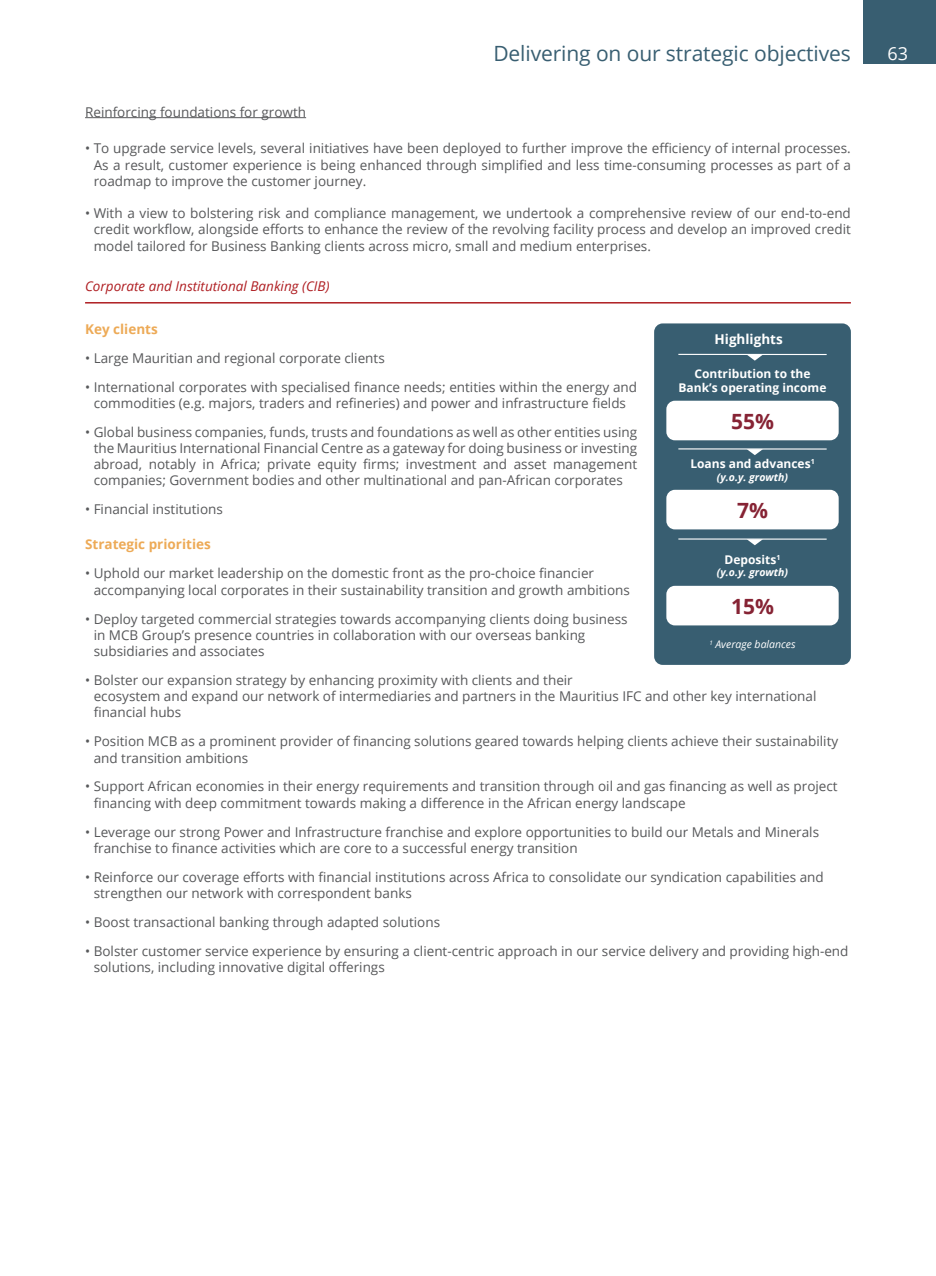
<style>
.page{position:relative;width:936px;height:1276px;background:#fff}
.page>*{position:absolute;margin:0;border:0;box-sizing:border-box;transform-origin:0 0}
.t1{font:21px "Open Sans";letter-spacing:-.005em;color:#385e71}
.t2{font:700 21px "Open Sans";color:#862334}
.t3{font:18px "Open Sans";color:#fff}
.t4{font:13.5px/16.2px "Open Sans";color:#57585a}
.t5{font:italic 13.5px "Open Sans";color:#af1e22}
.t6{font:700 13.5px "Open Sans";color:#edaa57}
.t7{font:700 13.5px "Open Sans";color:#fff}
.t8{font:700 12px/14.4px "Open Sans";color:#fff;text-align:center}
.t9{font:italic 700 10.5px "Open Sans";color:#fff}
.t10{font:italic 10.5px "Open Sans";color:#fff}
</style>
<div class="page">
<div style="left:863px;top:0;width:72px;height:64px;background:#385e71"></div>
<hr style="left:85px;top:117px;width:221px;height:1px;background:#57585a">
<hr style="left:85px;top:302px;width:765px;height:1px;background:#af1e22">
<div style="left:654px;top:323px;width:196px;height:342px;background:#385e71;border-radius:9px"></div>
<hr style="left:678px;top:354px;width:148px;height:1px;background:#fff">
<svg style="left:747px;top:355px;width:15px;height:6px"></svg>
<hr style="left:678px;top:448px;width:148px;height:1px;background:#fff">
<svg style="left:746px;top:449px;width:16px;height:6px"></svg>
<hr style="left:678px;top:538px;width:148px;height:2px;background:#fff">
<svg style="left:746px;top:539px;width:16px;height:6px"></svg>
<div style="left:666px;top:401px;width:172px;height:39px;background:#fff;border-radius:9px"></div>
<div style="left:666px;top:490px;width:172px;height:39px;background:#fff;border-radius:9px"></div>
<div style="left:666px;top:586px;width:172px;height:39px;background:#fff;border-radius:9px"></div>
<h1 class="t1" style="left:493px;top:39px;width:359px">Delivering on our strategic objectives</h1>
<h2 class="t3" style="left:887px;top:41px;width:22px">63</h2>
<p class="t4" style="left:85px;top:103px;width:222px">Reinforcing foundations for growth</p>
<p class="t4" style="left:94px;top:140px;width:758px;text-align:justify;text-indent:-9px">• To upgrade service levels, several initiatives have been deployed to further improve the efficiency of internal processes.<br>As a result, customer experience is being enhanced through simplified and less time-consuming processes as part of a roadmap to improve the customer journey.</p>
<p class="t4" style="left:94px;top:205px;width:758px;text-align:justify;text-indent:-9px">• With a view to bolstering risk and compliance management, we undertook a comprehensive review of our end-to-end credit workflow, alongside efforts to enhance the review of the revolving facility process and develop an improved credit model tailored for Business Banking clients across micro, small and medium enterprises.</p>
<p class="t5" style="left:85px;top:277px;width:246px">Corporate and Institutional Banking (CIB)</p>
<p class="t6" style="left:85px;top:319px;width:74px">Key clients</p>
<p class="t4" style="left:85px;top:349px;width:301px">• Large Mauritian and regional corporate clients</p>
<p class="t4" style="left:85px;top:378px;width:553px;text-align:center">• International corporates with specialised finance needs; entities within the energy and commodities (e.g. majors, traders and refineries) and power and infrastructure fields</p>
<p class="t4" style="left:94px;top:423px;width:545px;text-align:justify;text-indent:-9px">• Global business companies, funds, trusts and foundations as well as other entities using the Mauritius International Financial Centre as a gateway for doing business or investing abroad, notably in Africa; private equity firms; investment and asset management companies; Government bodies and other multinational and pan-African corporates</p>
<p class="t4" style="left:85px;top:501px;width:139px">• Financial institutions</p>
<p class="t6" style="left:85px;top:535px;width:127px">Strategic priorities</p>
<p class="t4" style="left:94px;top:565px;width:537px;text-indent:-9px">• Uphold our market leadership on the domestic front as the pro-choice financier accompanying local corporates in their sustainability transition and growth ambitions</p>
<p class="t4" style="left:94px;top:610px;width:535px;text-indent:-9px">• Deploy targeted commercial strategies towards accompanying clients doing business in MCB Group’s presence countries in collaboration with our overseas banking subsidiaries and associates</p>
<p class="t4" style="left:94px;top:671px;width:724px;text-indent:-9px">• Bolster our expansion strategy by enhancing proximity with clients and their<br>ecosystem and expand our network of intermediaries and partners in the Mauritius IFC and other key international financial hubs</p>
<p class="t4" style="left:94px;top:733px;width:746px;text-indent:-9px">• Position MCB as a prominent provider of financing solutions geared towards helping clients achieve their sustainability and transition ambitions</p>
<p class="t4" style="left:94px;top:778px;width:745px;text-indent:-9px">• Support African economies in their energy requirements and transition through oil and gas financing as well as project financing with deep commitment towards making a difference in the African energy landscape</p>
<p class="t4" style="left:94px;top:823px;width:727px;text-indent:-9px">• Leverage our strong Power and Infrastructure franchise and explore opportunities to build our Metals and Minerals franchise to finance activities which are core to a successful energy transition</p>
<p class="t4" style="left:94px;top:868px;width:731px;text-indent:-9px">• Reinforce our coverage efforts with financial institutions across Africa to consolidate our syndication capabilities and strengthen our network with correspondent banks</p>
<p class="t4" style="left:85px;top:913px;width:356px">• Boost transactional banking through adapted solutions</p>
<p class="t4" style="left:94px;top:942px;width:756px;text-indent:-9px">• Bolster customer service experience by ensuring a client-centric approach in our service delivery and providing high-end solutions, including innovative digital offerings</p>
<p class="t7" style="left:714px;top:329px;width:70px">Highlights</p>
<p class="t8" style="left:678px;top:366px;width:149px">Contribution to the<br>Bank’s operating income</p>
<h1 class="t2" style="left:731px;top:406px;width:44px">55%</h1>
<p class="t8" style="left:690px;top:456px;width:126px">Loans and advances<sup>1</sup></p>
<p class="t9" style="left:717px;top:469px;width:73px">(y.o.y. growth)</p>
<h1 class="t2" style="left:737px;top:495px;width:32px">7%</h1>
<p class="t8" style="left:724px;top:551px;width:57px">Deposits<sup>1</sup></p>
<p class="t9" style="left:717px;top:565px;width:73px">(y.o.y. growth)</p>
<h1 class="t2" style="left:731px;top:591px;width:44px">15%</h1>
<p class="t10" style="left:709px;top:637px;width:88px"><sup>1</sup> Average balances</p>
</div>
